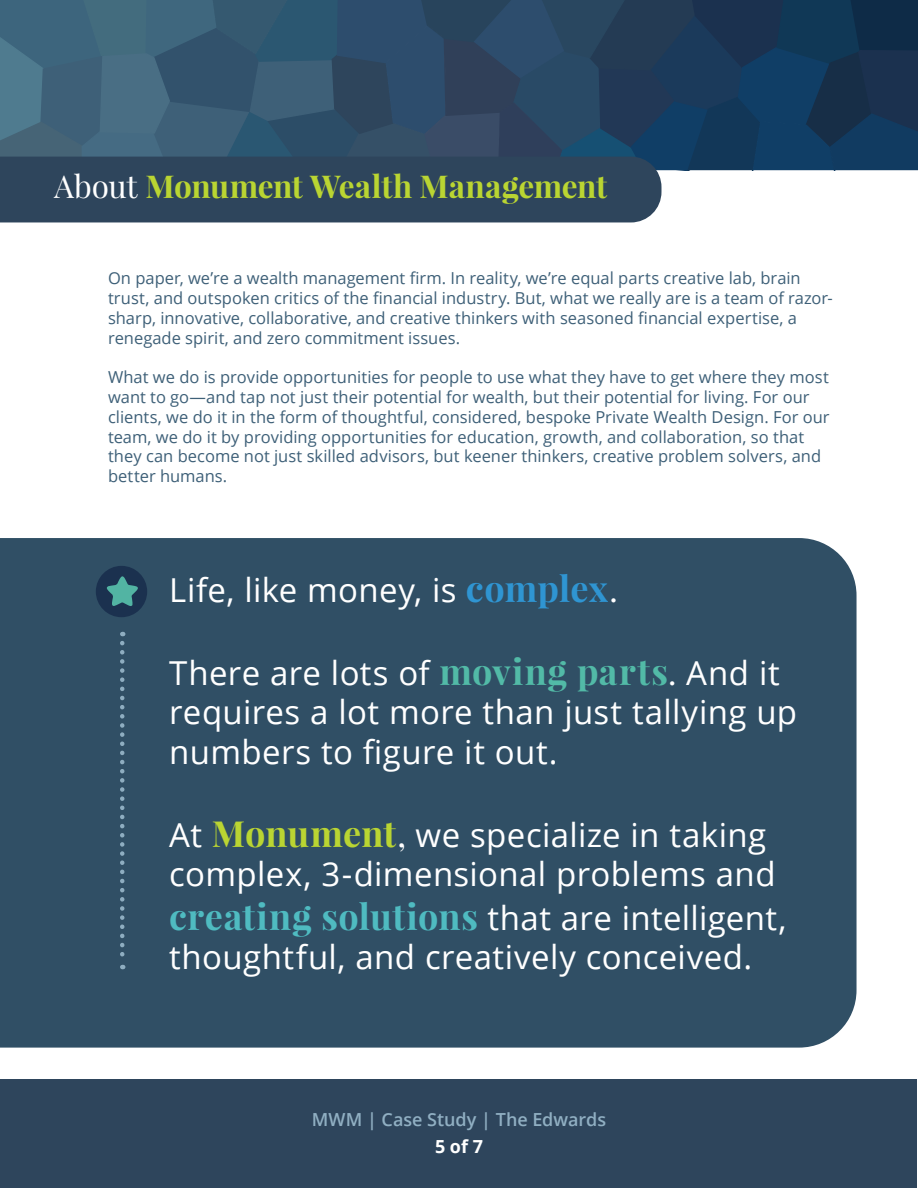
<style>
.page{position:relative;width:918px;height:1188px;background:#fff}
.page>*{position:absolute;margin:0;border:0;box-sizing:border-box;transform-origin:0 0}
.t1{font:33px/39.6px "Open Sans";letter-spacing:.01em;color:#fff}
.t2{font:700 31.5px "Playfair Display";letter-spacing:-.015em;color:#bad532}
.t3{font:600 18px "Open Sans";color:#90afc2}
.t4{font:700 18px "Open Sans";color:#fff}
.t5{font:16.5px/19.8px "Open Sans";color:#3e6078}
.s1{font-weight:400;color:#fff}
.s2{font-family:"Playfair Display";font-weight:700;font-size:36px;color:#2f95d2}
.s3{font-family:"Playfair Display"}
.s4{font-family:"Playfair Display";font-weight:700;font-size:36px;color:#52baa7}
.s5{font-family:"Playfair Display";font-weight:700;font-size:36px;color:#bad532}
.s6{font-family:"Playfair Display";font-weight:700;font-size:36px;color:#4fbbc1}
</style>
<div class="page">
<div style="left:0;top:538px;width:857px;height:510px;background:#304f65"></div>
<div style="left:1px;top:1079px;width:916px;height:108px;background:#2e455c"></div>
<svg style="left:0;top:0;width:918px;height:222px;background:#39556e"></svg>
<div style="left:96px;top:566px;width:51px;height:51px;background:#1b314f;border-radius:50%"></div>
<svg style="left:107px;top:576px;width:31px;height:30px"></svg>
<svg style="left:120px;top:643px;width:4px;height:326px"></svg>
<h2 class="t2" style="left:54px;top:166px;width:555px"><span class="s1">About</span> Monument Wealth Management</h2>
<p class="t5" style="left:108px;top:268px;width:726px">On paper, we’re a wealth management firm. In reality, we’re equal parts creative lab, brain trust, and outspoken critics of the financial industry. But, what we really are is a team of razor&shy;sharp, innovative, collaborative, and creative thinkers with seasoned financial expertise, a renegade spirit, and zero commitment issues.</p>
<p class="t5" style="left:108px;top:367px;width:723px">What we do is provide opportunities for people to use what they have to get where they most want to go—and tap not just their potential for wealth, but their potential for living. For our clients, we do it in the form of thoughtful, considered, bespoke Private Wealth Design. For our team, we do it by providing opportunities for education, growth, and collaboration, so that they can become not just skilled advisors, but keener thinkers, creative problem solvers, and better humans.</p>
<h1 class="t1" style="left:169px;top:569px;width:450px">Life, like money, is <span class="s2">complex</span><span class="s3">.</span></h1>
<h1 class="t1" style="left:169px;top:652px;width:630px">There are lots of <span class="s4">moving parts</span><span class="s3">.</span> And it requires a lot more than just tallying up numbers to figure it out.</h1>
<h1 class="t1" style="left:169px;top:814px;width:608px">At <span class="s5">Monument</span><span class="s3">,</span> we specialize in taking complex, 3-dimensional problems and</h1>
<h1 class="t1" style="left:169px;top:897px;width:619px"><span class="s6">creating solutions</span> that are intelligent, thoughtful, and creatively conceived.</h1>
<p class="t3" style="left:312px;top:1107px;width:296px">MWM | Case Study | The Edwards</p>
<p class="t4" style="left:435px;top:1133px;width:49px">5 of 7</p>
</div>
